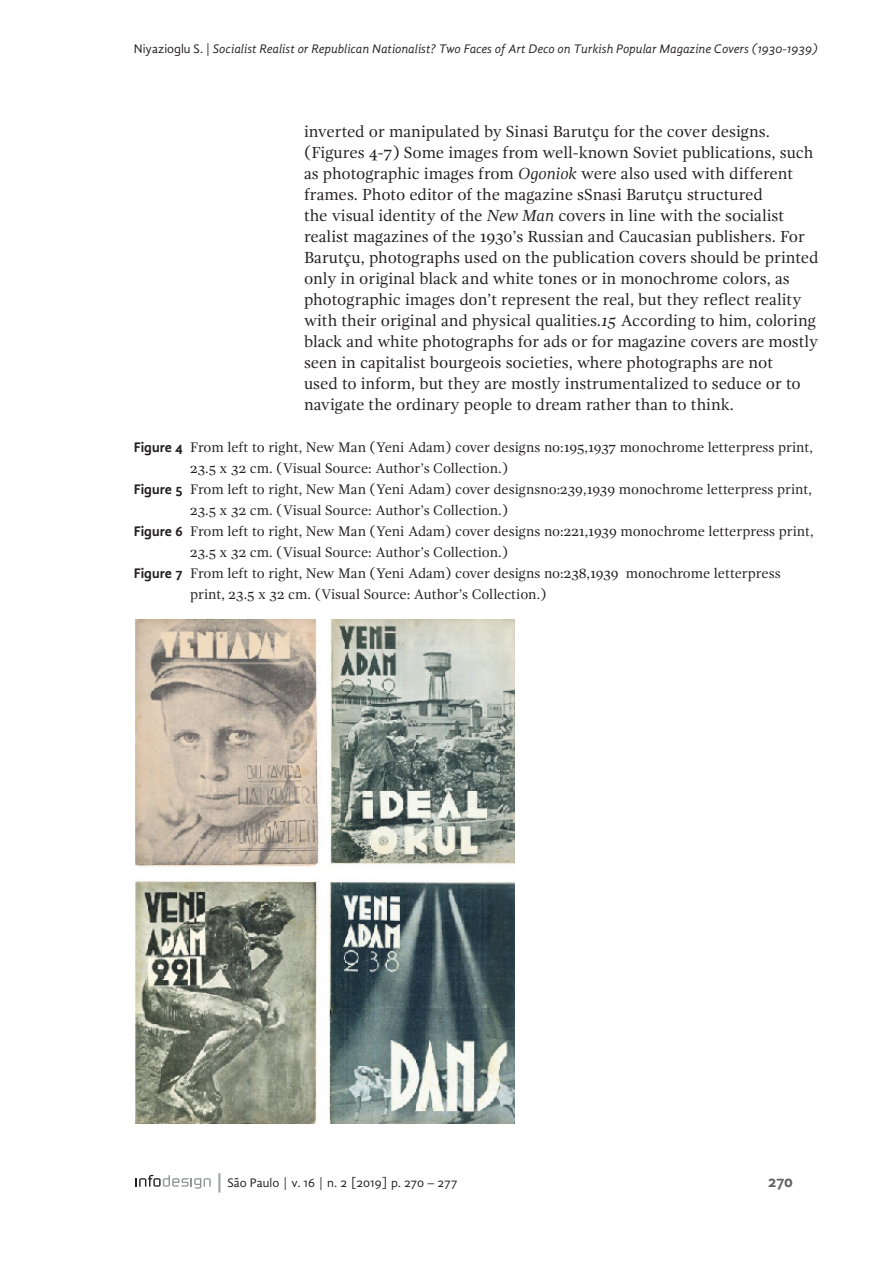
<style>
.page{position:relative;width:893px;height:1263px;background:#fff}
.page>*{position:absolute;margin:0;border:0;box-sizing:border-box;transform-origin:0 0}
.EN_Corpo_de_texto{font:16.5px/21px "Gandhi Serif";color:#231f20}
.t1{font:700 16.5px "Gandhi Sans";color:#636366}
.t2{font:14.25px/21px "Gandhi Serif";color:#231f20}
.t3{font:italic 12.75px "Gandhi Sans";color:#231f20}
.t4{font:12.75px "Gandhi Sans";color:#231f20}
.s1{font-style:normal}
.s2{font-style:italic}
.s3{font-family:"Gandhi Sans";font-weight:700}
.s4{font-size:19.2px;color:#a8a9ad}
</style>
<div class="page">
<svg style="left:136px;top:1175px;width:75px;height:13px"></svg>
<img style="left:135px;top:620px;width:380px;height:504px">
<p class="t3" style="left:134px;top:41px;width:685px"><span class="s1">Niyazioglu S. |</span> Socialist Realist or Republican Nationalist? Two Faces of Art Deco on Turkish Popular Magazine Covers (1930-1939)</p>
<p class="EN_Corpo_de_texto" style="left:304px;top:121px;width:516px">inverted or manipulated by Sinasi Barutçu for the cover designs. (Figures 4-7) Some images from well-known Soviet publications, such as photographic images from <span class="s2">Ogoniok</span> were also used with different frames. Photo editor of the magazine sSnasi Barutçu structured<br>the visual identity of the <span class="s2">New Man</span> covers in line with the socialist realist magazines of the 1930’s Russian and Caucasian publishers. For Barutçu, photographs used on the publication covers should be printed only in original black and white tones or in monochrome colors, as photographic images don’t represent the real, but they reflect reality with their original and physical qualities.<span class="s2">15</span> According to him, coloring black and white photographs for ads or for magazine covers are mostly seen in capitalist bourgeois societies, where photographs are not<br>used to inform, but they are mostly instrumentalized to seduce or to navigate the ordinary people to dream rather than to think.</p>
<p class="t2" style="left:190px;top:436px;width:624px;text-indent:-56px"><span class="s3">Figure 4</span> From left to right, New Man (Yeni Adam) cover designs no:195,1937 monochrome letterpress print,<br>23.5 x 32 cm. (Visual Source: Author’s Collection.)</p>
<p class="t2" style="left:190px;top:478px;width:623px;text-indent:-56px"><span class="s3">Figure 5</span> From left to right, New Man (Yeni Adam) cover designsno:239,1939 monochrome letterpress print,<br>23.5 x 32 cm. (Visual Source: Author’s Collection.)</p>
<p class="t2" style="left:190px;top:520px;width:625px;text-indent:-56px"><span class="s3">Figure 6</span> From left to right, New Man (Yeni Adam) cover designs no:221,1939 monochrome letterpress print,<br>23.5 x 32 cm. (Visual Source: Author’s Collection.)</p>
<p class="t2" style="left:190px;top:562px;width:592px;text-indent:-56px"><span class="s3">Figure 7</span> From left to right, New Man (Yeni Adam) cover designs no:238,1939 monochrome letterpress print, 23.5 x 32 cm. (Visual Source: Author’s Collection.)</p>
<p class="t4" style="left:214px;top:1175px;width:245px"><span class="s4">|</span>São Paulo | v. 16 | n. 2 [2019] p. 270 – 277</p>
<p class="t1" style="left:768px;top:1171px;width:26px">270</p>
</div>
